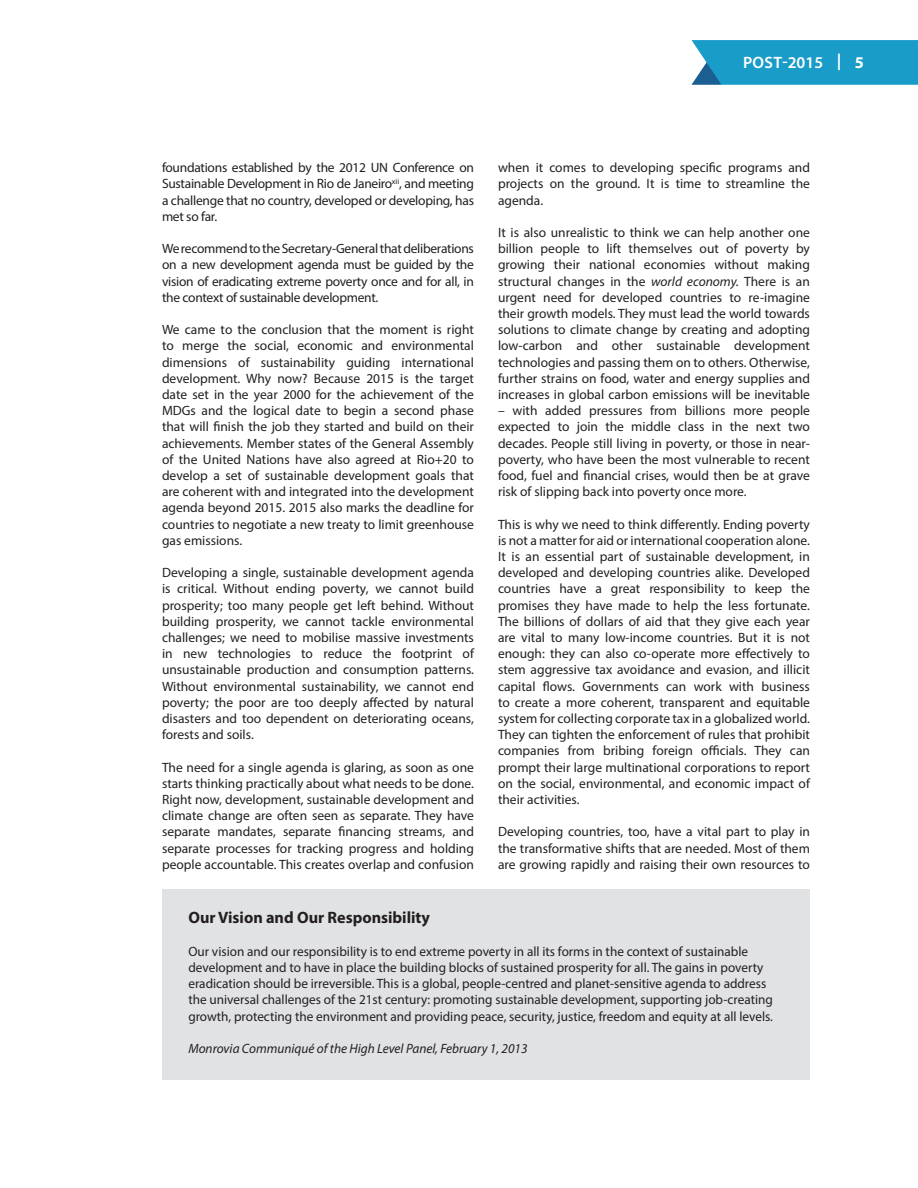
<style>
.page{position:relative;width:918px;height:1188px;background:#fff}
.page>*{position:absolute;margin:0;border:0;box-sizing:border-box;transform-origin:0 0}
.t1{font:700 16.5px "Myriad Pro";color:#231f20}
.t2{font:600 16.5px "Myriad Pro";letter-spacing:.01em;color:#fff}
.t3{font:13.5px/16.2px "Myriad Pro";color:#231f20;text-align:justify}
.t4{font:italic 13.5px "Myriad Pro";color:#231f20}
.s1{font-weight:700}
.s2{font-style:italic}
</style>
<div class="page">
<svg style="left:692px;top:40px;width:226px;height:45px;background:#239dc8"></svg>
<div style="left:162px;top:890px;width:648px;height:190px;background:#e1e2e4"></div>
<p class="t2" style="left:743px;top:52px;width:122px">POST-2015 <span class="s1">| 5</span></p>
<p class="t3" style="left:162px;top:159px;width:314px">foundations established by the 2012 UN Conference on Sustainable Development in Rio de Janeiro<sup>xii</sup>, and meeting a challenge that no country, developed or developing, has met so far.</p>
<p class="t3" style="left:162px;top:240px;width:314px">We recommend to the Secretary-General that deliberations on a new development agenda must be guided by the vision of eradicating extreme poverty once and for all, in the context of sustainable development.</p>
<p class="t3" style="left:162px;top:321px;width:314px">We came to the conclusion that the moment is right to merge the social, economic and environmental dimensions of sustainability guiding international development. Why now? Because 2015 is the target date set in the year 2000 for the achievement of the MDGs and the logical date to begin a second phase that will finish the job they started and build on their achievements. Member states of the General Assembly of the United Nations have also agreed at Rio+20 to develop a set of sustainable development goals that are coherent with and integrated into the development agenda beyond 2015. 2015 also marks the deadline for countries to negotiate a new treaty to limit greenhouse gas emissions.</p>
<p class="t3" style="left:162px;top:564px;width:314px">Developing a single, sustainable development agenda is critical. Without ending poverty, we cannot build prosperity; too many people get left behind. Without building prosperity, we cannot tackle environmental challenges; we need to mobilise massive investments in new technologies to reduce the footprint of unsustainable production and consumption patterns.<br>Without environmental sustainability, we cannot end poverty; the poor are too deeply affected by natural disasters and too dependent on deteriorating oceans, forests and soils.</p>
<p class="t3" style="left:162px;top:759px;width:314px">The need for a single agenda is glaring, as soon as one starts thinking practically about what needs to be done.<br>Right now, development, sustainable development and climate change are often seen as separate. They have separate mandates, separate financing streams, and separate processes for tracking progress and holding people accountable. This creates overlap and confusion</p>
<p class="t3" style="left:498px;top:159px;width:313px">when it comes to developing specific programs and projects on the ground. It is time to streamline the agenda.</p>
<p class="t3" style="left:498px;top:224px;width:314px">It is also unrealistic to think we can help another one billion people to lift themselves out of poverty by growing their national economies without making structural changes in the <span class="s2">world economy.</span> There is an urgent need for developed countries to re-imagine their growth models. They must lead the world towards solutions to climate change by creating and adopting low-carbon and other sustainable development technologies and passing them on to others. Otherwise, further strains on food, water and energy supplies and increases in global carbon emissions will be inevitable</p>
<p class="t3" style="left:498px;top:402px;width:314px">– with added pressures from billions more people expected to join the middle class in the next two decades. People still living in poverty, or those in near&shy;poverty, who have been the most vulnerable to recent food, fuel and financial crises, would then be at grave risk of slipping back into poverty once more.</p>
<p class="t3" style="left:498px;top:516px;width:314px">This is why we need to think differently. Ending poverty is not a matter for aid or international cooperation alone.<br>It is an essential part of sustainable development, in developed and developing countries alike. Developed countries have a great responsibility to keep the promises they have made to help the less fortunate.<br>The billions of dollars of aid that they give each year are vital to many low-income countries. But it is not enough: they can also co-operate more effectively to stem aggressive tax avoidance and evasion, and illicit capital flows. Governments can work with business to create a more coherent, transparent and equitable system for collecting corporate tax in a globalized world.<br>They can tighten the enforcement of rules that prohibit companies from bribing foreign officials. They can prompt their large multinational corporations to report on the social, environmental, and economic impact of their activities.</p>
<p class="t3" style="left:498px;top:823px;width:314px">Developing countries, too, have a vital part to play in the transformative shifts that are needed. Most of them are growing rapidly and raising their own resources to</p>
<p class="t1" style="left:188px;top:907px;width:243px">Our Vision and Our Responsibility</p>
<p class="t3" style="left:188px;top:943px;width:586px;text-align:left">Our vision and our responsibility is to end extreme poverty in all its forms in the context of sustainable development and to have in place the building blocks of sustained prosperity for all. The gains in poverty eradication should be irreversible. This is a global, people-centred and planet-sensitive agenda to address the universal challenges of the 21st century: promoting sustainable development, supporting job-creating growth, protecting the environment and providing peace, security, justice, freedom and equity at all levels.</p>
<p class="t4" style="left:188px;top:1040px;width:341px">Monrovia Communiqué of the High Level Panel, February 1, 2013</p>
</div>
